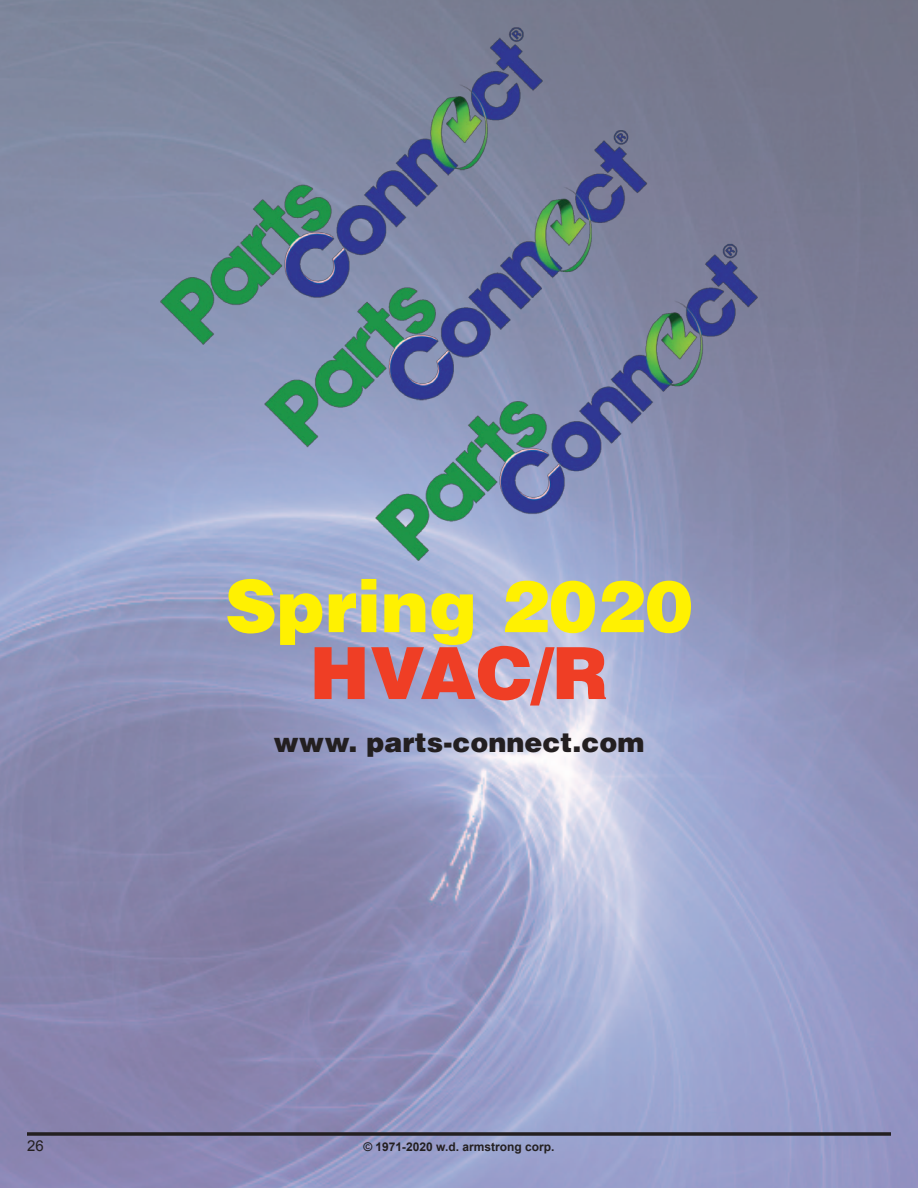
<style>
.page{position:relative;width:918px;height:1188px;background:#fff}
.page>*{position:absolute;margin:0;border:0;box-sizing:border-box;transform-origin:0 0}
.t1{font:900 72px "Helvetica";color:#fff101}
.t2{font:900 72px "Helvetica";color:#ef3e25}
.t3{font:900 27px "Helvetica";color:#231f20}
.t4{font:15px "Arial";color:#231f20}
.t5{font:700 12px "Arial";color:#231f20}
</style>
<div class="page">
<img style="left:0;top:0;width:918px;height:1188px">
<hr style="left:27px;top:1132px;width:864px;height:3px;background:#231f20">
<hr style="left:27px;top:1133px;width:864px;height:3px;background:#231f20">
<img style="left:161px;top:27px;width:596px;height:533px">
<p class="t1" style="left:225px;top:580px;width:470px">Spring 2020</p>
<p class="t2" style="left:310px;top:647px;width:300px">HVAC/R</p>
<p class="t3" style="left:274px;top:733px;width:372px">www. parts-connect.com</p>
<p class="t4" style="left:27px;top:1138px;width:18px">26</p>
<p class="t5" style="left:363px;top:1140px;width:193px">© 1971-2020 w.d. armstrong corp.</p>
</div>
